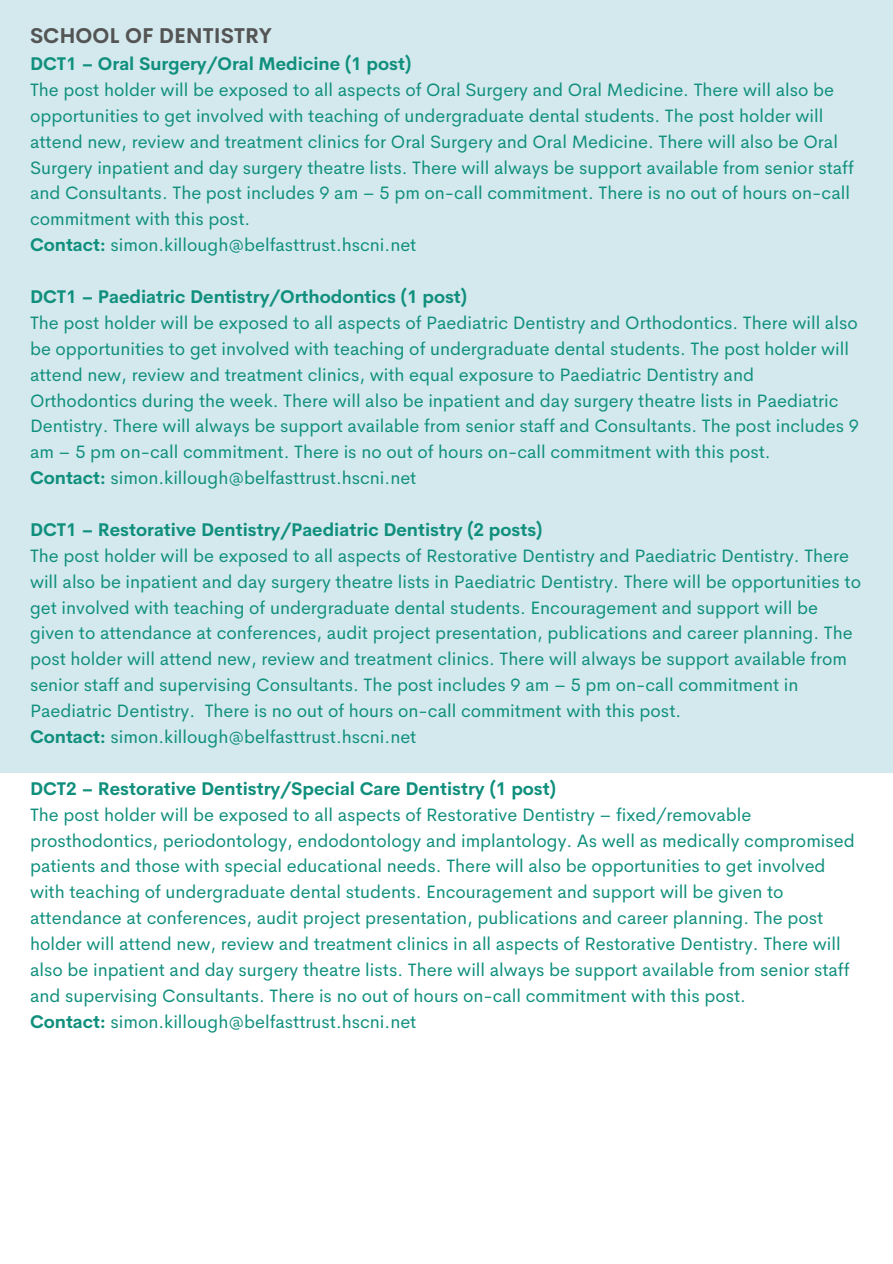
<style>
.page{position:relative;width:893px;height:1264px;background:#fff}
.page>*{position:absolute;margin:0;border:0;box-sizing:border-box;transform-origin:0 0}
.t1{font:700 21px "Cerebri Sans";color:#545454}
.t2{font:18px/25.8px "Cerebri Sans";color:#108f7d}
.t3{font:700 18px "Cerebri Sans";color:#108f7d}
.s1{font-weight:700}
</style>
<div class="page">
<div style="left:0;top:0;width:892px;height:772px;background:#d3e9ee"></div>
<p class="t1" style="left:30px;top:22px;width:243px">SCHOOL OF DENTISTRY</p>
<p class="t3" style="left:30px;top:52px;width:382px">DCT1 – Oral Surgery/Oral Medicine (1 post)</p>
<p class="t2" style="left:30px;top:77px;width:825px">The post holder will be exposed to all aspects of Oral Surgery and Oral Medicine. There will also be opportunities to get involved with teaching of undergraduate dental students. The post holder will attend new, review and treatment clinics for Oral Surgery and Oral Medicine. There will also be Oral Surgery inpatient and day surgery theatre lists. There will always be support available from senior staff and Consultants. The post includes 9 am – 5 pm on-call commitment. There is no out of hours on-call commitment with this post.</p>
<p class="t2" style="left:30px;top:232px;width:388px"><span class="s1">Contact:</span> simon.killough@belfasttrust.hscni.net</p>
<p class="t3" style="left:30px;top:285px;width:438px">DCT1 – Paediatric Dentistry/Orthodontics (1 post)</p>
<p class="t2" style="left:30px;top:309px;width:830px">The post holder will be exposed to all aspects of Paediatric Dentistry and Orthodontics. There will also be opportunities to get involved with teaching of undergraduate dental students. The post holder will attend new, review and treatment clinics, with equal exposure to Paediatric Dentistry and Orthodontics during the week. There will also be inpatient and day surgery theatre lists in Paediatric Dentistry. There will always be support available from senior staff and Consultants. The post includes 9 am – 5 pm on-call commitment. There is no out of hours on-call commitment with this post.</p>
<p class="t2" style="left:30px;top:465px;width:388px"><span class="s1">Contact:</span> simon.killough@belfasttrust.hscni.net</p>
<p class="t3" style="left:30px;top:518px;width:514px">DCT1 – Restorative Dentistry/Paediatric Dentistry (2 posts)</p>
<p class="t2" style="left:30px;top:542px;width:832px">The post holder will be exposed to all aspects of Restorative Dentistry and Paediatric Dentistry. There will also be inpatient and day surgery theatre lists in Paediatric Dentistry. There will be opportunities to get involved with teaching of undergraduate dental students. Encouragement and support will be given to attendance at conferences, audit project presentation, publications and career planning. The post holder will attend new, review and treatment clinics. There will always be support available from senior staff and supervising Consultants. The post includes 9 am – 5 pm on-call commitment in Paediatric Dentistry. There is no out of hours on-call commitment with this post.</p>
<p class="t2" style="left:30px;top:723px;width:388px"><span class="s1">Contact:</span> simon.killough@belfasttrust.hscni.net</p>
<p class="t3" style="left:30px;top:776px;width:527px">DCT2 – Restorative Dentistry/Special Care Dentistry (1 post)</p>
<p class="t2" style="left:30px;top:801px;width:826px">The post holder will be exposed to all aspects of Restorative Dentistry – fixed/removable prosthodontics, periodontology, endodontology and implantology. As well as medically compromised patients and those with special educational needs. There will also be opportunities to get involved with teaching of undergraduate dental students. Encouragement and support will be given to attendance at conferences, audit project presentation, publications and career planning. The post holder will attend new, review and treatment clinics in all aspects of Restorative Dentistry. There will also be inpatient and day surgery theatre lists. There will always be support available from senior staff and supervising Consultants. There is no out of hours on-call commitment with this post.</p>
<p class="t2" style="left:30px;top:1008px;width:388px"><span class="s1">Contact:</span> simon.killough@belfasttrust.hscni.net</p>
</div>
